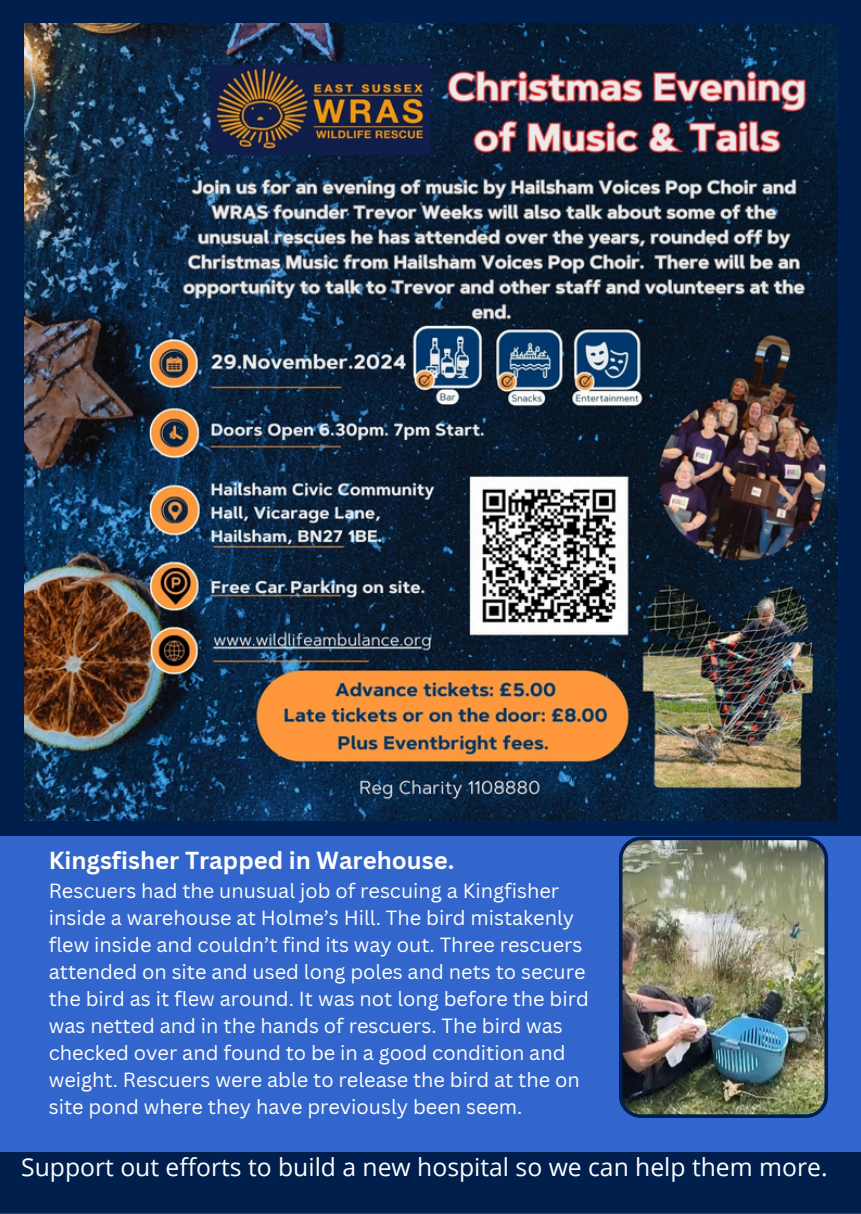
<style>
.page{position:relative;width:861px;height:1214px;background:#fff}
.page>*{position:absolute;margin:0;border:0;box-sizing:border-box;transform-origin:0 0}
.t1{font:24.8px "Open Sans";color:#fff}
.t2{font:700 24px "Canva Sans";color:#fff}
.t3{font:20px/27px "Canva Sans";color:#fff}
</style>
<div class="page">
<div style="left:0;top:1151px;width:861px;height:62px;background:#001f4d"></div>
<div style="left:0;top:0;width:861px;height:836px;background:#001f4d"></div>
<div style="left:0;top:836px;width:861px;height:315px;background:#36c"></div>
<img style="left:619px;top:836px;width:209px;height:281px">
<img style="left:24px;top:24px;width:813px;height:796px">
<h1 class="t2" style="left:49px;top:843px;width:407px">Kingsfisher Trapped in Warehouse.</h1>
<p class="t3" style="left:49px;top:876px;width:542px">Rescuers had the unusual job of rescuing a Kingfisher inside a warehouse at Holme’s Hill. The bird mistakenly flew inside and couldn’t find its way out. Three rescuers attended on site and used long poles and nets to secure the bird as it flew around. It was not long before the bird was netted and in the hands of rescuers. The bird was checked over and found to be in a good condition and weight. Rescuers were able to release the bird at the on site pond where they have previously been seem.</p>
<p class="t1" style="left:21px;top:1149px;width:808px">Support out efforts to build a new hospital so we can help them more.</p>
</div>
